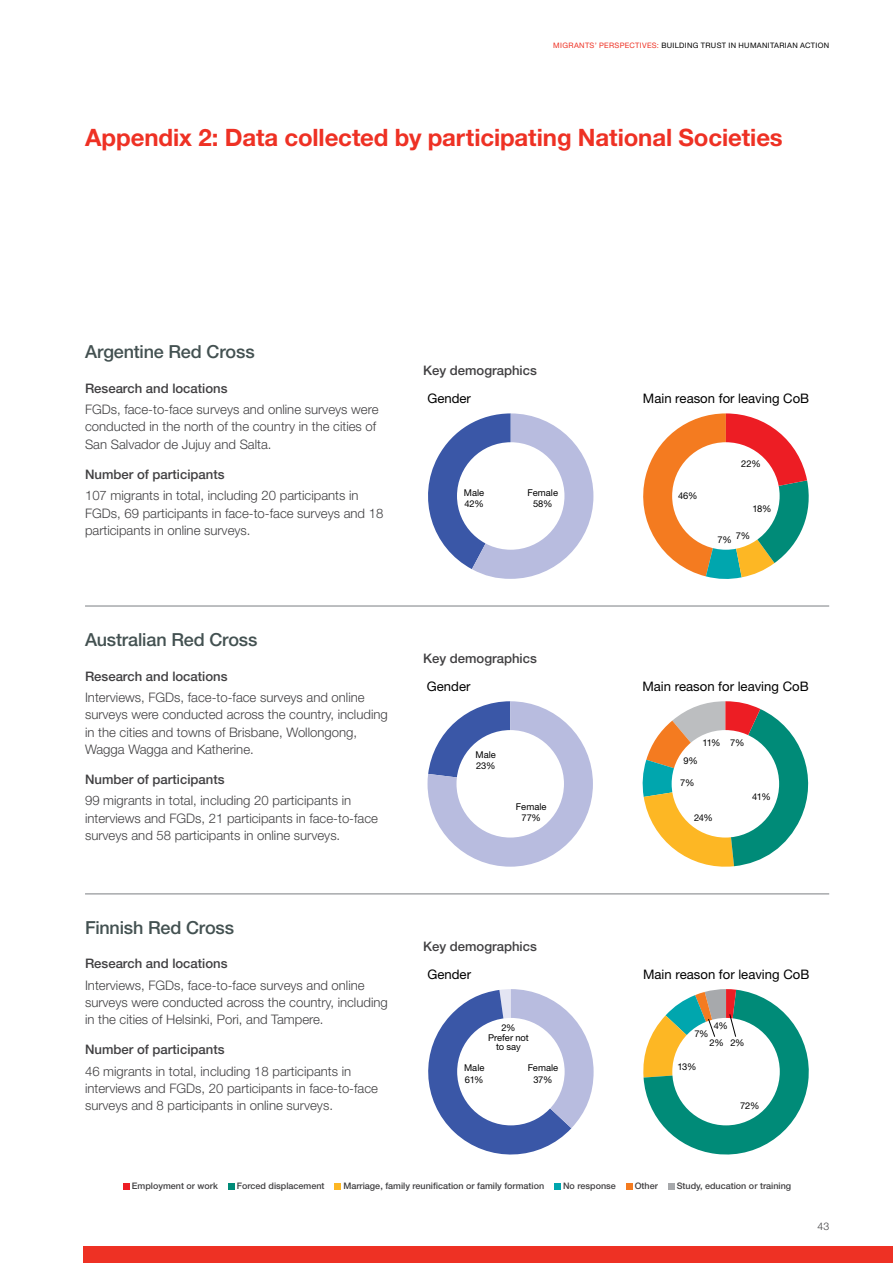
<style>
.page{position:relative;width:893px;height:1263px;background:#fff}
.page>*{position:absolute;margin:0;border:0;box-sizing:border-box;transform-origin:0 0}
.Page_Header_Red{font:700 24px "Helvetica Neue LT";letter-spacing:-.005em;color:#ee3124}
.Header_Level_1{font:500 18px "Helvetica Neue LT";letter-spacing:-.01em;color:#435151}
.Body_Text{font:300 13.2px/17.2px "Helvetica Neue LT";color:#414042}
.Body_Text-2{font:500 13.2px "Helvetica Neue LT";color:#414042}
.t1{font:13.2px "Helvetica Neue LT";color:#000}
.t2{font:300 10.5px "Helvetica Neue LT";color:#414042}
.t3{font:9.3px/11.2px "Helvetica Neue LT";color:#000;text-align:center}
.Body_Text-3{font:500 9px "Helvetica Neue LT";color:#414042}
.t4{font:7.5px "Helvetica Neue LT";letter-spacing:.04em;color:#000}
.s1{color:#ee3124}
</style>
<div class="page">
<div style="left:83px;top:1246px;width:810px;height:17px;background:#ee3124"></div>
<hr style="left:85px;top:605px;width:744px;height:2px;background:#a7a9ac">
<hr style="left:85px;top:893px;width:744px;height:1px;background:#a7a9ac">
<svg style="left:123px;top:1183px;width:6px;height:6px"></svg>
<svg style="left:228px;top:1183px;width:6px;height:6px"></svg>
<svg style="left:335px;top:1183px;width:6px;height:6px"></svg>
<div style="left:554px;top:1183px;width:7px;height:6px;background:#00a6ae"></div>
<svg style="left:626px;top:1183px;width:6px;height:6px"></svg>
<svg style="left:668px;top:1183px;width:6px;height:6px"></svg>
<svg style="left:428px;top:413px;width:165px;height:166px"></svg>
<svg style="left:643px;top:413px;width:166px;height:166px"></svg>
<div style="left:457px;top:442px;width:107px;height:108px;background:#fff;border-radius:50%"></div>
<div style="left:672px;top:442px;width:108px;height:108px;background:#fff;border-radius:50%"></div>
<svg style="left:428px;top:701px;width:165px;height:166px"></svg>
<svg style="left:642px;top:701px;width:167px;height:166px"></svg>
<div style="left:456px;top:730px;width:108px;height:107px;background:#fff;border-radius:50%"></div>
<div style="left:672px;top:730px;width:107px;height:107px;background:#fff;border-radius:50%"></div>
<svg style="left:428px;top:989px;width:166px;height:166px"></svg>
<div style="left:457px;top:1018px;width:108px;height:107px;background:#fff;border-radius:50%"></div>
<svg style="left:643px;top:989px;width:166px;height:166px"></svg>
<p class="t4" style="left:553px;top:41px;width:277px"><span class="s1">MIGRANTS’ PERSPECTIVES:</span> BUILDING TRUST IN HUMANITARIAN ACTION</p>
<p class="Page_Header_Red" style="left:85px;top:123px;width:699px">Appendix 2: Data collected by participating National Societies</p>
<p class="Header_Level_1" style="left:85px;top:341px;width:171px">Argentine Red Cross</p>
<p class="Body_Text-2" style="left:85px;top:380px;width:144px">Research and locations</p>
<p class="Body_Text" style="left:85px;top:401px;width:295px">FGDs, face-to-face surveys and online surveys were conducted in the north of the country in the cities of<br>San Salvador de Jujuy and Salta.</p>
<p class="Body_Text-2" style="left:85px;top:466px;width:141px">Number of participants</p>
<p class="Body_Text" style="left:85px;top:487px;width:300px">107 migrants in total, including 20 participants in<br>FGDs, 69 participants in face-to-face surveys and 18 participants in online surveys.</p>
<p class="Header_Level_1" style="left:85px;top:629px;width:174px">Australian Red Cross</p>
<p class="Body_Text-2" style="left:85px;top:668px;width:144px">Research and locations</p>
<p class="Body_Text" style="left:85px;top:688px;width:304px">Interviews, FGDs, face-to-face surveys and online surveys were conducted across the country, including in the cities and towns of Brisbane, Wollongong, Wagga Wagga and Katherine.</p>
<p class="Body_Text-2" style="left:85px;top:771px;width:141px">Number of participants</p>
<p class="Body_Text" style="left:85px;top:792px;width:294px">99 migrants in total, including 20 participants in interviews and FGDs, 21 participants in face-to-face surveys and 58 participants in online surveys.</p>
<p class="Header_Level_1" style="left:85px;top:917px;width:151px">Finnish Red Cross</p>
<p class="Body_Text-2" style="left:85px;top:956px;width:144px">Research and locations</p>
<p class="Body_Text" style="left:85px;top:976px;width:304px">Interviews, FGDs, face-to-face surveys and online surveys were conducted across the country, including in the cities of Helsinki, Pori, and Tampere.</p>
<p class="Body_Text-2" style="left:85px;top:1042px;width:141px">Number of participants</p>
<p class="Body_Text" style="left:85px;top:1062px;width:294px">46 migrants in total, including 18 participants in interviews and FGDs, 20 participants in face-to-face surveys and 8 participants in online surveys.</p>
<p class="Body_Text-2" style="left:423px;top:362px;width:115px">Key demographics</p>
<p class="t1" style="left:427px;top:390px;width:45px">Gender</p>
<p class="t1" style="left:643px;top:390px;width:168px">Main reason for leaving CoB</p>
<p class="t3" style="left:527px;top:486px;width:32px">Female<br>58%</p>
<p class="t3" style="left:464px;top:486px;width:22px;text-align:left">Male<br>42%</p>
<p class="t3" style="left:678px;top:489px;width:21px">46%</p>
<p class="t3" style="left:741px;top:457px;width:21px">22%</p>
<p class="t3" style="left:752px;top:503px;width:21px">18%</p>
<p class="t3" style="left:717px;top:532px;width:34px">7% 7%</p>
<p class="Body_Text-2" style="left:423px;top:650px;width:115px">Key demographics</p>
<p class="t1" style="left:427px;top:678px;width:45px">Gender</p>
<p class="t1" style="left:642px;top:678px;width:168px">Main reason for leaving CoB</p>
<p class="t3" style="left:476px;top:749px;width:22px;text-align:left">Male<br>23%</p>
<p class="t3" style="left:516px;top:800px;width:32px">Female<br>77%</p>
<p class="Body_Text-2" style="left:423px;top:938px;width:115px">Key demographics</p>
<p class="t3" style="left:702px;top:737px;width:20px">11%</p>
<p class="t3" style="left:683px;top:755px;width:16px">9%</p>
<p class="t3" style="left:680px;top:777px;width:16px">7%</p>
<p class="t3" style="left:694px;top:812px;width:20px">24%</p>
<p class="t3" style="left:730px;top:736px;width:16px">7%</p>
<p class="t3" style="left:752px;top:790px;width:20px">41%</p>
<p class="t1" style="left:428px;top:966px;width:45px">Gender</p>
<p class="t1" style="left:643px;top:966px;width:168px">Main reason for leaving CoB</p>
<p class="t3" style="left:488px;top:1023px;width:42px;line-height:9.3px">2%<br>Prefer not to say</p>
<p class="t3" style="left:714px;top:1019px;width:16px">4%</p>
<p class="t3" style="left:694px;top:1028px;width:16px">7%</p>
<p class="t3" style="left:709px;top:1037px;width:16px">2%</p>
<p class="t3" style="left:730px;top:1037px;width:16px">2%</p>
<p class="t3" style="left:464px;top:1062px;width:22px;text-align:left">Male<br>61%</p>
<p class="t3" style="left:677px;top:1061px;width:20px">13%</p>
<p class="t3" style="left:528px;top:1062px;width:32px">Female<br>37%</p>
<p class="t3" style="left:740px;top:1100px;width:21px">72%</p>
<p class="Body_Text-3" style="left:132px;top:1181px;width:88px">Employment or work</p>
<p class="Body_Text-3" style="left:237px;top:1181px;width:89px">Forced displacement</p>
<p class="Body_Text-3" style="left:343px;top:1181px;width:202px">Marriage, family reunification or family formation</p>
<p class="Body_Text-3" style="left:563px;top:1181px;width:54px">No response</p>
<p class="Body_Text-3" style="left:635px;top:1181px;width:25px">Other</p>
<p class="Body_Text-3" style="left:677px;top:1181px;width:116px">Study, education or training</p>
<p class="t2" style="left:817px;top:1220px;width:13px">43</p>
</div>
